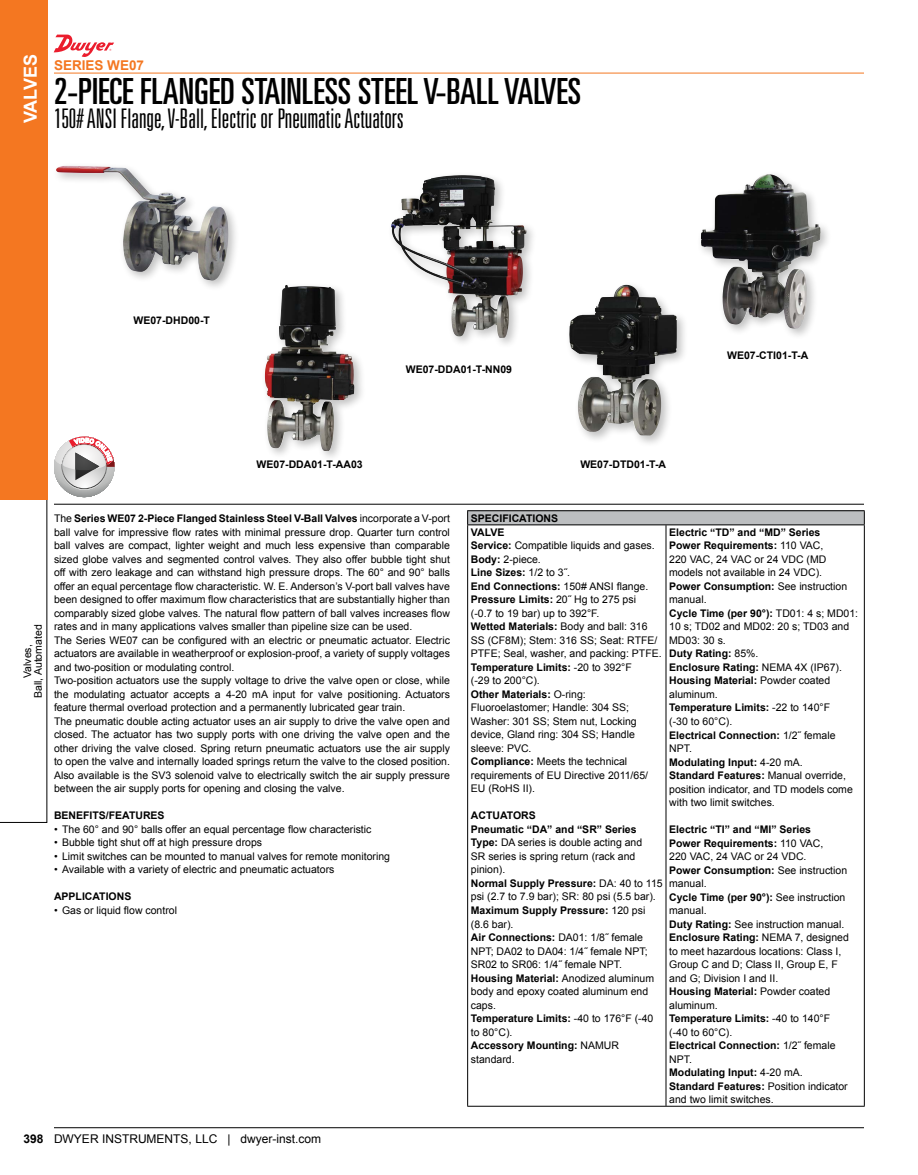
<style>
.page{position:relative;width:918px;height:1175px;background:#fff}
.page>*{position:absolute;margin:0;border:0;box-sizing:border-box;transform-origin:0 0}
.t1{font:ultra-condensed 36px "Univers LT Std";color:#000}
.t2{font:300 ultra-condensed 27px "Univers LT Std";color:#000}
.t3{font:700 18px "Arial";color:#fff}
.t4{font:700 13.5px "Arial";color:#f47721}
.t5{font:12px "Arial";color:#000}
.t6{font:10.5px/13.5px "Arial";color:#000}
.t7{font:700 10.5px "Arial";color:#000}
.s1{font-weight:700}
</style>
<div class="page">
<hr style="left:54px;top:1127px;width:810px;height:1px;background:#000">
<svg style="left:0;top:500px;width:47px;height:322px"></svg>
<div style="left:0;top:0;width:47px;height:500px;background:#f47721"></div>
<hr style="left:54px;top:73px;width:810px;height:1px;background:#f47721">
<hr style="left:54px;top:504px;width:810px;height:1px;background:#000">
<div style="left:52px;top:162px;width:188px;height:130px;background:#000;opacity:.25"></div>
<img style="left:56px;top:166px;width:172px;height:114px">
<div style="left:468px;top:511px;width:396px;height:14px;background:#bcbec0"></div>
<hr style="left:666px;top:525px;width:1px;height:580px;background:#000">
<hr style="left:467px;top:525px;width:1px;height:580px;background:#000">
<hr style="left:864px;top:525px;width:1px;height:580px;background:#000">
<hr style="left:467px;top:1105px;width:199px;height:1px;background:#000">
<hr style="left:666px;top:1105px;width:199px;height:1px;background:#000">
<hr style="left:467px;top:510px;width:199px;height:1px;background:#000">
<svg style="left:467px;top:511px;width:1px;height:13px"></svg>
<hr style="left:666px;top:510px;width:199px;height:1px;background:#000">
<svg style="left:864px;top:511px;width:1px;height:13px"></svg>
<hr style="left:467px;top:524px;width:199px;height:1px;background:#000">
<hr style="left:666px;top:524px;width:199px;height:1px;background:#000">
<div style="left:261px;top:281px;width:105px;height:182px;background:#000;opacity:.25"></div>
<img style="left:265px;top:285px;width:69px;height:166px">
<div style="left:565px;top:280px;width:124px;height:167px;background:#000;opacity:.25"></div>
<img style="left:569px;top:285px;width:92px;height:150px">
<div style="left:387px;top:171px;width:151px;height:179px;background:#000;opacity:.25"></div>
<img style="left:391px;top:175px;width:100px;height:161px">
<div style="left:697px;top:170px;width:135px;height:170px;background:#000;opacity:.25"></div>
<img style="left:701px;top:174px;width:112px;height:155px">
<svg style="left:54px;top:35px;width:60px;height:22px"></svg>
<svg style="left:54px;top:436px;width:60px;height:61px"></svg>
<svg style="left:55px;top:436px;width:59px;height:54px"></svg>
<h3 class="t3" style="left:18px;top:123px;width:71px;rotate:-90deg">VALVES</h3>
<p class="t4" style="left:54px;top:57px;width:92px">SERIES WE07</p>
<h1 class="t1" style="left:54px;top:71px;width:529px">2-PIECE FLANGED STAINLESS STEEL V-BALL VALVES</h1>
<h2 class="t2" style="left:54px;top:105px;width:351px">150# ANSI Flange, V-Ball, Electric or Pneumatic Actuators</h2>
<p class="t7" style="left:134px;top:313px;width:78px">WE07-DHD00-T</p>
<p class="t7" style="left:406px;top:362px;width:108px">WE07-DDA01-T-NN09</p>
<p class="t7" style="left:727px;top:348px;width:83px">WE07-CTI01-T-A</p>
<p class="t7" style="left:257px;top:457px;width:108px">WE07-DDA01-T-AA03</p>
<p class="t7" style="left:580px;top:457px;width:87px">WE07-DTD01-T-A</p>
<p class="t6" style="left:22px;top:698px;width:75px;line-height:10.5px;text-align:center;rotate:-90deg">Valves,<br>Ball, Automated</p>
<p class="t6" style="left:54px;top:511px;width:398px">The <span class="s1">Series WE07 2-Piece Flanged Stainless Steel V-Ball Valves</span> incorporate a V-port ball valve for impressive flow rates with minimal pressure drop. Quarter turn control ball valves are compact, lighter weight and much less expensive than comparable sized globe valves and segmented control valves. They also offer bubble tight shut off with zero leakage and can withstand high pressure drops. The 60° and 90° balls offer an equal percentage flow characteristic. W. E. Anderson’s V-port ball valves have been designed to offer maximum flow characteristics that are substantially higher than comparably sized globe valves. The natural flow pattern of ball valves increases flow rates and in many applications valves smaller than pipeline size can be used.<br>The Series WE07 can be configured with an electric or pneumatic actuator. Electric actuators are available in weatherproof or explosion-proof, a variety of supply voltages and two-position or modulating control.<br>Two-position actuators use the supply voltage to drive the valve open or close, while the modulating actuator accepts a 4-20 mA input for valve positioning. Actuators feature thermal overload protection and a permanently lubricated gear train.<br>The pneumatic double acting actuator uses an air supply to drive the valve open and closed. The actuator has two supply ports with one driving the valve open and the other driving the valve closed. Spring return pneumatic actuators use the air supply to open the valve and internally loaded springs return the valve to the closed position.<br>Also available is the SV3 solenoid valve to electrically switch the air supply pressure between the air supply ports for opening and closing the valve.</p>
<p class="t7" style="left:54px;top:808px;width:112px">BENEFITS/FEATURES</p>
<p class="t6" style="left:54px;top:822px;width:319px">• The 60° and 90° balls offer an equal percentage flow characteristic</p>
<p class="t6" style="left:54px;top:836px;width:210px">• Bubble tight shut off at high pressure drops</p>
<p class="t6" style="left:54px;top:849px;width:338px">• Limit switches can be mounted to manual valves for remote monitoring</p>
<p class="t6" style="left:54px;top:863px;width:282px">• Available with a variety of electric and pneumatic actuators</p>
<p class="t7" style="left:54px;top:889px;width:79px">APPLICATIONS</p>
<p class="t6" style="left:54px;top:903px;width:125px">• Gas or liquid flow control</p>
<p class="t6" style="left:471px;top:511px;width:192px"><span class="s1">SPECIFICATIONS<br>VALVE<br>Service:</span> Compatible liquids and gases.<br><span class="s1">Body:</span> 2-piece.<br><span class="s1">Line Sizes:</span> 1/2 to 3˝.<br><span class="s1">End Connections:</span> 150# ANSI flange.<br><span class="s1">Pressure Limits:</span> 20˝ Hg to 275 psi<br>(-0.7 to 19 bar) up to 392°F.<br><span class="s1">Wetted Materials:</span> Body and ball: 316<br>SS (CF8M); Stem: 316 SS; Seat: RTFE/<br>PTFE; Seal, washer, and packing: PTFE.<br><span class="s1">Temperature Limits:</span> -20 to 392°F<br>(-29 to 200°C).<br><span class="s1">Other Materials:</span> O-ring:<br>Fluoroelastomer; Handle: 304 SS;<br>Washer: 301 SS; Stem nut, Locking device, Gland ring: 304 SS; Handle sleeve: PVC.<br><span class="s1">Compliance:</span> Meets the technical requirements of EU Directive 2011/65/<br>EU (RoHS II).</p>
<p class="t6" style="left:471px;top:809px;width:193px"><span class="s1">ACTUATORS<br>Pneumatic “DA” and “SR” Series<br>Type:</span> DA series is double acting and<br>SR series is spring return (rack and pinion).<br><span class="s1">Normal Supply Pressure:</span> DA: 40 to 115 psi (2.7 to 7.9 bar); SR: 80 psi (5.5 bar).<br><span class="s1">Maximum Supply Pressure:</span> 120 psi (8.6 bar).<br><span class="s1">Air Connections:</span> DA01: 1/8˝ female<br>NPT; DA02 to DA04: 1/4˝ female NPT;<br>SR02 to SR06: 1/4˝ female NPT.<br><span class="s1">Housing Material:</span> Anodized aluminum body and epoxy coated aluminum end caps.<br><span class="s1">Temperature Limits:</span> -40 to 176°F (-40 to 80°C).<br><span class="s1">Accessory Mounting:</span> NAMUR standard.</p>
<p class="t6" style="left:669px;top:525px;width:190px"><span class="s1">Electric “TD” and “MD” Series<br>Power Requirements:</span> 110 VAC,<br>220 VAC, 24 VAC or 24 VDC (MD models not available in 24 VDC).<br><span class="s1">Power Consumption:</span> See instruction manual.<br><span class="s1">Cycle Time (per 90°):</span> TD01: 4 s; MD01:<br>10 s; TD02 and MD02: 20 s; TD03 and<br>MD03: 30 s.<br><span class="s1">Duty Rating:</span> 85%.<br><span class="s1">Enclosure Rating:</span> NEMA 4X (IP67).<br><span class="s1">Housing Material:</span> Powder coated aluminum.<br><span class="s1">Temperature Limits:</span> -22 to 140°F<br>(-30 to 60°C).<br><span class="s1">Electrical Connection:</span> 1/2˝ female<br>NPT.<br><span class="s1">Modulating Input:</span> 4-20 mA.<br><span class="s1">Standard Features:</span> Manual override, position indicator, and TD models come with two limit switches.</p>
<p class="t6" style="left:669px;top:822px;width:181px"><span class="s1">Electric “TI” and “MI” Series<br>Power Requirements:</span> 110 VAC,<br>220 VAC, 24 VAC or 24 VDC.<br><span class="s1">Power Consumption:</span> See instruction manual.<br><span class="s1">Cycle Time (per 90°):</span> See instruction manual.<br><span class="s1">Duty Rating:</span> See instruction manual.<br><span class="s1">Enclosure Rating:</span> NEMA 7, designed to meet hazardous locations: Class I,<br>Group C and D; Class II, Group E, F and G; Division I and II.<br><span class="s1">Housing Material:</span> Powder coated aluminum.<br><span class="s1">Temperature Limits:</span> -40 to 140°F (-40 to 60°C).<br><span class="s1">Electrical Connection:</span> 1/2˝ female<br>NPT.<br><span class="s1">Modulating Input:</span> 4-20 mA.<br><span class="s1">Standard Features:</span> Position indicator and two limit switches.</p>
<p class="t5" style="left:24px;top:1131px;width:299px"><span class="s1">398</span> DWYER INSTRUMENTS, LLC | dwyer-inst.com</p>
</div>
